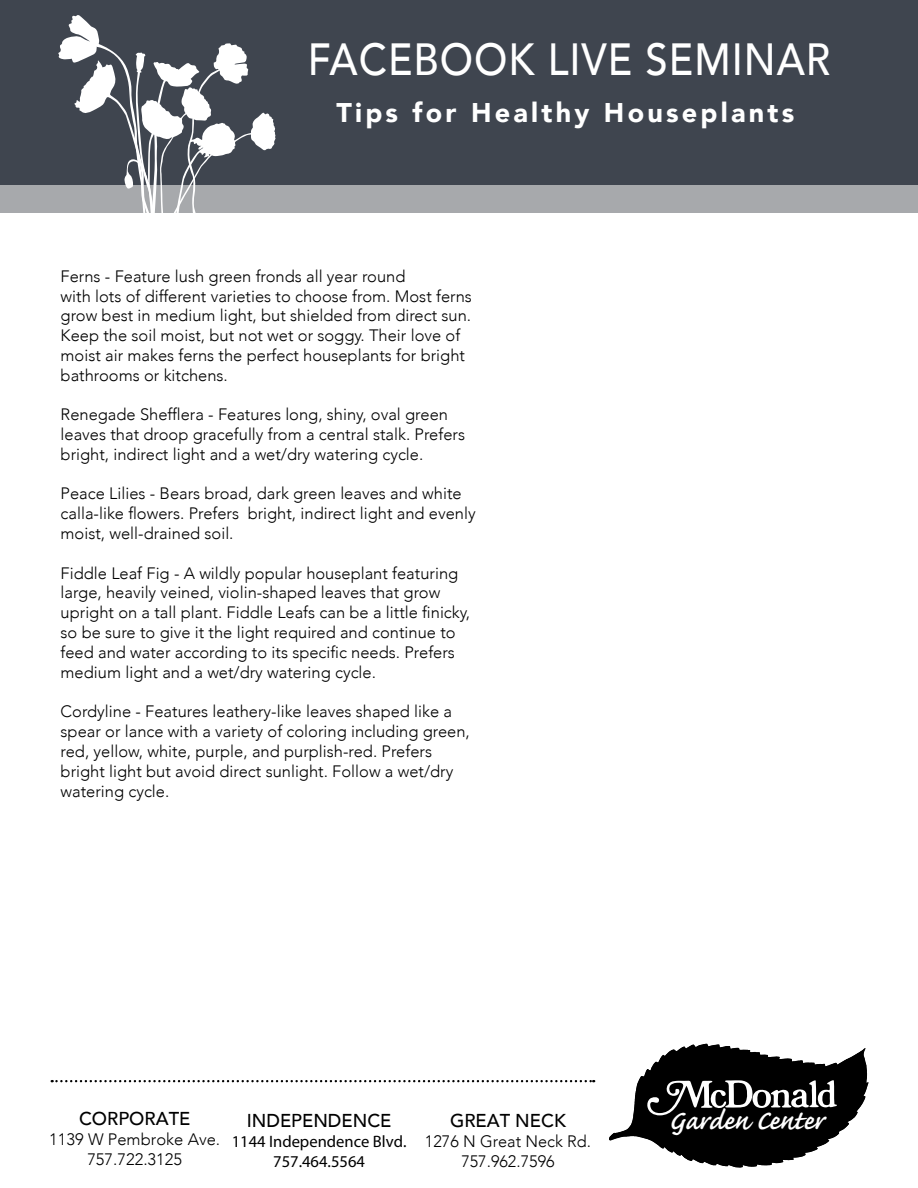
<style>
.page{position:relative;width:918px;height:1188px;background:#fff}
.page>*{position:absolute;margin:0;border:0;box-sizing:border-box;transform-origin:0 0}
.t1{font:500 45px "Avenir";letter-spacing:.025em;color:#fff;scale:.89 1}
.t2{font:34.8px "Caflisch Script MM 556";letter-spacing:-.01em;color:#fff}
.t3{font:900 27px "Avenir";letter-spacing:.12em;color:#fff}
.t4{font:500 18.6px "Avenir";color:#000}
.t5{font:300 16.5px/19.8px "Avenir";color:#000}
.t6{font:16.5px/19.8px "Myriad Pro";color:#000;text-align:center}
</style>
<div class="page">
<div style="left:0;top:0;width:918px;height:186px;background:#3f454f"></div>
<div style="left:0;top:185px;width:918px;height:27px;background:#a7a9ac"></div>
<svg style="left:58px;top:15px;width:218px;height:198px"></svg>
<svg style="left:609px;top:1044px;width:260px;height:124px"></svg>
<svg style="left:52px;top:1080px;width:542px;height:2px"></svg>
<h1 class="t1" style="left:308px;top:20px;width:589px">FACEBOOK LIVE SEMINAR</h1>
<h3 class="t3" style="left:336px;top:89px;width:459px">Tips for Healthy Houseplants</h3>
<p class="t5" style="left:61px;top:266px;width:413px">Ferns - Feature lush green fronds all year round<br>with lots of different varieties to choose from. Most ferns grow best in medium light, but shielded from direct sun.<br>Keep the soil moist, but not wet or soggy. Their love of moist air makes ferns the perfect houseplants for bright bathrooms or kitchens.</p>
<p class="t5" style="left:61px;top:405px;width:406px">Renegade Shefflera - Features long, shiny, oval green leaves that droop gracefully from a central stalk. Prefers bright, indirect light and a wet/dry watering cycle.</p>
<p class="t5" style="left:61px;top:484px;width:417px">Peace Lilies - Bears broad, dark green leaves and white calla-like flowers. Prefers bright, indirect light and evenly moist, well-drained soil.</p>
<p class="t5" style="left:61px;top:563px;width:411px">Fiddle Leaf Fig - A wildly popular houseplant featuring large, heavily veined, violin-shaped leaves that grow upright on a tall plant. Fiddle Leafs can be a little finicky, so be sure to give it the light required and continue to feed and water according to its specific needs. Prefers medium light and a wet/dry watering cycle.</p>
<p class="t5" style="left:61px;top:702px;width:411px">Cordyline - Features leathery-like leaves shaped like a spear or lance with a variety of coloring including green, red, yellow, white, purple, and purplish-red. Prefers bright light but avoid direct sunlight. Follow a wet/dry watering cycle.</p>
<p class="t4" style="left:79px;top:1102px;width:113px">CORPORATE</p>
<h2 class="t2" style="left:669px;top:1103px;width:156px">Garden Center</h2>
<p class="t5" style="left:49px;top:1129px;width:173px;text-align:center">1139 W Pembroke Ave.<br>757.722.3125</p>
<p class="t4" style="left:247px;top:1105px;width:146px">INDEPENDENCE</p>
<p class="t6" style="left:232px;top:1131px;width:176px">1144 Independence Blvd.<br>757.464.5564</p>
<p class="t4" style="left:450px;top:1105px;width:117px">GREAT NECK</p>
<p class="t5" style="left:425px;top:1132px;width:168px;text-align:center">1276 N Great Neck Rd.<br>757.962.7596</p>
</div>
